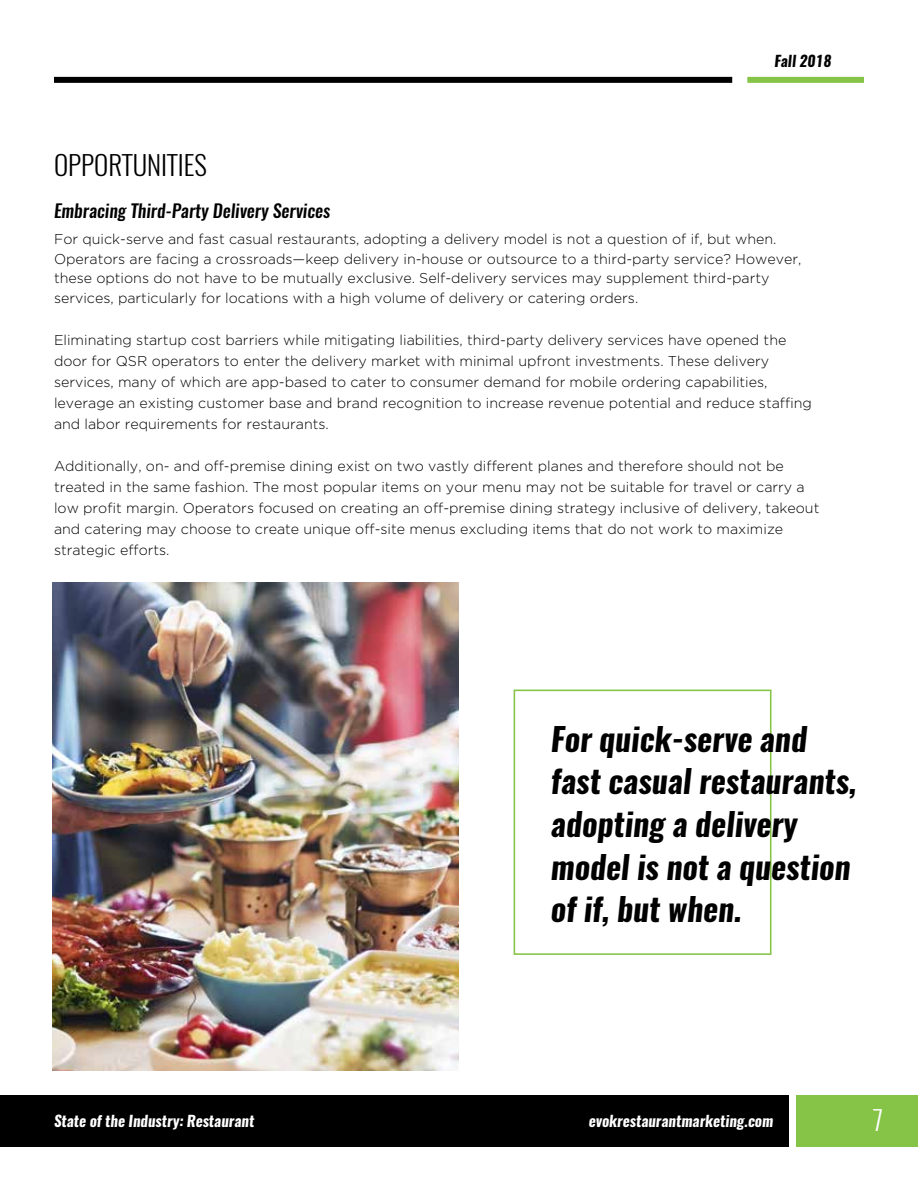
<style>
.page{position:relative;width:918px;height:1188px;background:#fff}
.page>*{position:absolute;margin:0;border:0;box-sizing:border-box;transform-origin:0 0}
.t1{font:italic 700 31.95px/42.6px "Oswald";color:#000}
.t2{font:300 27px "Oswald";color:#000}
.t3{font:300 27px "Oswald";color:#fff}
.t4{font:italic 500 18px "Oswald";color:#000}
.t5{font:italic 700 15px "Oswald";color:#fff}
.t6{font:italic 700 15px "Oswald";color:#000}
.t7{font:300 14.25px/21px "Gotham";color:#000}
</style>
<div class="page">
<div style="left:796px;top:1095px;width:122px;height:52px;background:#85c446"></div>
<div style="left:0;top:1095px;width:789px;height:52px;background:#000"></div>
<div style="left:54px;top:77px;width:678px;height:6px;background:#000"></div>
<div style="left:747px;top:77px;width:117px;height:6px;background:#85c446"></div>
<img style="left:53px;top:582px;width:406px;height:488px">
<div style="left:514px;top:690px;width:258px;height:265px;border:2px solid #85c446"></div>
<p class="t6" style="left:774px;top:51px;width:59px">Fall 2018</p>
<h2 class="t2" style="left:54px;top:147px;width:154px">OPPORTUNITIES</h2>
<p class="t4" style="left:54px;top:198px;width:278px">Embracing Third-Party Delivery Services</p>
<p class="t7" style="left:54px;top:229px;width:749px;line-height:19.5px">For quick-serve and fast casual restaurants, adopting a delivery model is not a question of if, but when.<br>Operators are facing a crossroads—keep delivery in-house or outsource to a third-party service? However, these options do not have to be mutually exclusive. Self-delivery services may supplement third-party services, particularly for locations with a high volume of delivery or catering orders.</p>
<p class="t7" style="left:54px;top:329px;width:759px">Eliminating startup cost barriers while mitigating liabilities, third-party delivery services have opened the door for QSR operators to enter the delivery market with minimal upfront investments. These delivery services, many of which are app-based to cater to consumer demand for mobile ordering capabilities, leverage an existing customer base and brand recognition to increase revenue potential and reduce staffing and labor requirements for restaurants.</p>
<p class="t7" style="left:54px;top:455px;width:767px">Additionally, on- and off-premise dining exist on two vastly different planes and therefore should not be treated in the same fashion. The most popular items on your menu may not be suitable for travel or carry a low profit margin. Operators focused on creating an off-premise dining strategy inclusive of delivery, takeout and catering may choose to create unique off-site menus excluding items that do not work to maximize strategic efforts.</p>
<h1 class="t1" style="left:551px;top:718px;width:307px">For quick-serve and fast casual restaurants, adopting a delivery model is not a question of if, but when.</h1>
<p class="t5" style="left:54px;top:1111px;width:202px">State of the Industry: Restaurant</p>
<p class="t5" style="left:589px;top:1111px;width:186px">evokrestaurantmarketing.com</p>
<h2 class="t3" style="left:872px;top:1102px;width:13px">7</h2>
</div>
